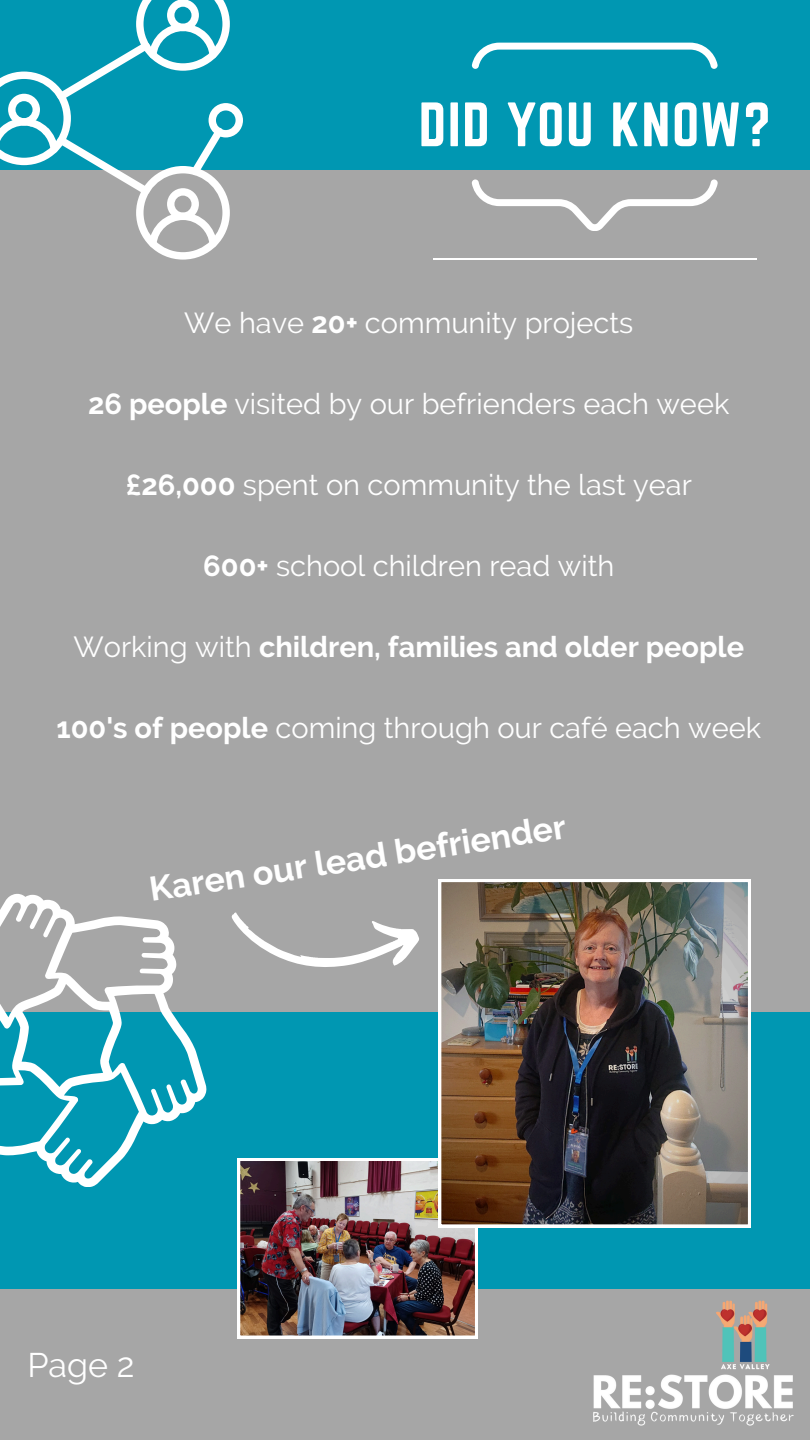
<style>
.page{position:relative;width:810px;height:1440px;background:#0097b2}
.page>*{position:absolute;margin:0;border:0;box-sizing:border-box;transform-origin:0 0}
.t1{font:700 34px "Raleway";color:#fff}
.t2{font:34px "Raleway";color:#fff}
.t3{font:29px "Raleway";color:#fff}
.t4{font:700 29px "Raleway";color:#fff}
.s1{font-weight:700}
.s2{font-weight:400}
</style>
<div class="page">
<div style="left:0;top:1290px;width:810px;height:150px;background:#a6a6a6"></div>
<img style="left:560px;top:1289px;width:250px;height:137px">
<div style="left:0;top:170px;width:810px;height:841px;background:#a6a6a6"></div>
<svg style="left:0;top:0;width:243px;height:259px"></svg>
<svg style="left:0;top:894px;width:206px;height:293px"></svg>
<hr style="left:433px;top:258px;width:324px;height:2px;background:#fff">
<svg style="left:231px;top:912px;width:188px;height:55px"></svg>
<svg style="left:421px;top:102px;width:22px;height:44px"></svg>
<div style="left:450px;top:102px;width:8px;height:44px;background:#fff"></div>
<svg style="left:465px;top:43px;width:274px;height:188px"></svg>
<svg style="left:746px;top:102px;width:22px;height:44px"></svg>
<img style="left:237px;top:1158px;width:241px;height:181px">
<img style="left:438px;top:879px;width:313px;height:348px">
<p class="t3" style="left:184px;top:306px;width:450px">We have <span class="s1">20+</span> community projects</p>
<p class="t3" style="left:88px;top:387px;width:643px"><span class="s1">26 people</span> visited by our befrienders each week</p>
<p class="t3" style="left:126px;top:468px;width:568px"><span class="s1">£26,000</span> spent on community the last year</p>
<p class="t3" style="left:203px;top:549px;width:413px"><span class="s1">600+</span> school children read with</p>
<p class="t4" style="left:73px;top:630px;width:672px"><span class="s2">Working with</span> children, families and older people</p>
<p class="t3" style="left:57px;top:711px;width:706px"><span class="s1">100's of people</span> coming through our café each week</p>
<h1 class="t1" style="left:147px;top:871px;width:422px;rotate:-9deg">Karen our lead befriender</h1>
<p class="t2" style="left:27px;top:1345px;width:109px">Page 2</p>
</div>
